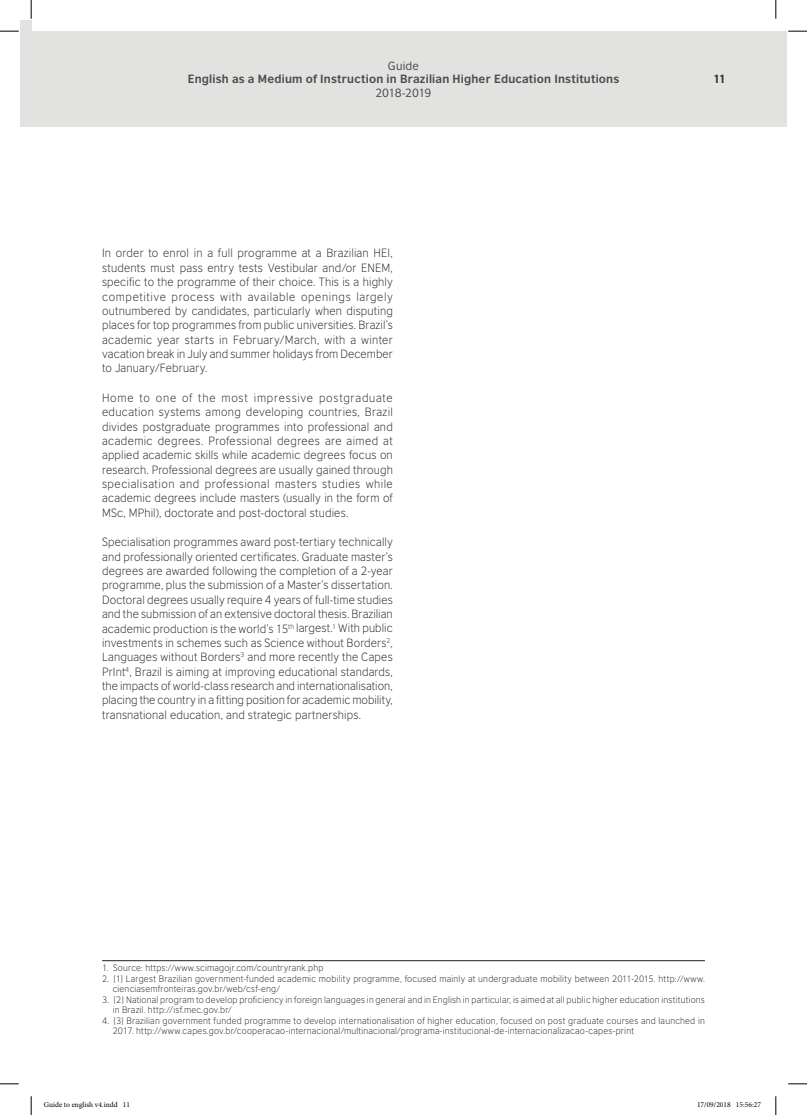
<style>
.page{position:relative;width:807px;height:1115px;background:#fff}
.page>*{position:absolute;margin:0;border:0;box-sizing:border-box;transform-origin:0 0}
.t1{font:300 11.25px/14.4px "British Council Sans";letter-spacing:.01em;color:#231f20;text-align:justify}
.t2{font:700 11.25px "British Council Sans";letter-spacing:.015em;color:#4b4c4d}
.t3{font:11.25px "British Council Sans";letter-spacing:-.045em;color:#4b4c4d}
.t4{font:11.25px "British Council Sans";letter-spacing:-.01em;color:#4b4c4d}
.t5{font:700 11.25px "British Council Sans";color:#312f30}
.t6{font:300 8.75px/10.5px "British Council Sans";letter-spacing:.02em;color:#231f20}
.t7{font:7.5px "Minion Pro";color:#000}
</style>
<div class="page">
<div style="left:21px;top:21px;width:10px;height:106px;background:#e2e3e0"></div>
<div style="left:31px;top:31px;width:755px;height:96px;background:#e2e3e0"></div>
<hr style="left:102px;top:960px;width:602px;height:1px;background:#231f20">
<svg style="left:0;top:30px;width:19px;height:2px"></svg>
<svg style="left:788px;top:30px;width:18px;height:2px"></svg>
<svg style="left:0;top:1083px;width:19px;height:1px"></svg>
<svg style="left:788px;top:1083px;width:18px;height:1px"></svg>
<svg style="left:30px;top:0;width:2px;height:19px"></svg>
<svg style="left:30px;top:1096px;width:2px;height:19px"></svg>
<svg style="left:775px;top:0;width:1px;height:19px"></svg>
<svg style="left:775px;top:1096px;width:1px;height:19px"></svg>
<p class="t4" style="left:388px;top:58px;width:32px">Guide</p>
<p class="t2" style="left:188px;top:72px;width:433px">English as a Medium of Instruction in Brazilian Higher Education Institutions</p>
<p class="t3" style="left:375px;top:86px;width:58px">2018-2019</p>
<p class="t1" style="left:102px;top:246px;width:292px">In order to enrol in a full programme at a Brazilian HEI, students must pass entry tests Vestibular and/or ENEM, specific to the programme of their choice. This is a highly competitive process with available openings largely outnumbered by candidates, particularly when disputing places for top programmes from public universities. Brazil’s academic year starts in February/March, with a winter vacation break in July and summer holidays from December to January/February.</p>
<p class="t1" style="left:102px;top:390px;width:292px">Home to one of the most impressive postgraduate education systems among developing countries, Brazil divides postgraduate programmes into professional and academic degrees. Professional degrees are aimed at applied academic skills while academic degrees focus on research. Professional degrees are usually gained through specialisation and professional masters studies while academic degrees include masters (usually in the form of MSc, MPhil), doctorate and post-doctoral studies.</p>
<p class="t1" style="left:102px;top:535px;width:292px">Specialisation programmes award post-tertiary technically and professionally oriented certificates. Graduate master’s degrees are awarded following the completion of a 2-year programme, plus the submission of a Master’s dissertation.<br>Doctoral degrees usually require 4 years of full-time studies and the submission of an extensive doctoral thesis. Brazilian academic production is the world’s 15<sup>th</sup> largest.<sup>1</sup> With public investments in schemes such as Science without Borders<sup>2</sup>, Languages without Borders<sup>3</sup> and more recently the Capes PrInt<sup>4</sup>, Brazil is aiming at improving educational standards, the impacts of world-class research and internationalisation, placing the country in a fitting position for academic mobility, transnational education, and strategic partnerships.</p>
<p class="t5" style="left:713px;top:72px;width:15px">11</p>
<p class="t6" style="left:102px;top:962px;width:223px">1. Source: https://www.scimagojr.com/countryrank.php</p>
<p class="t6" style="left:113px;top:973px;width:593px;text-indent:-11px">2. [1] Largest Brazilian government-funded academic mobility programme, focused mainly at undergraduate mobility between 2011-2015. http://www. cienciasemfronteiras.gov.br/web/csf-eng/</p>
<p class="t6" style="left:113px;top:994px;width:593px;text-indent:-11px">3. [2] National program to develop proficiency in foreign languages in general and in English in particular, is aimed at all public higher education institutions in Brazil. http://isf.mec.gov.br/</p>
<p class="t6" style="left:113px;top:1015px;width:593px;text-indent:-11px">4. [3] Brazilian government funded programme to develop internationalisation of higher education, focused on post graduate courses and launched in<br>2017. http://www.capes.gov.br/cooperacao-internacional/multinacional/programa-institucional-de-internacionalizacao-capes-print</p>
<p class="t7" style="left:44px;top:1100px;width:88px">Guide to english v4.indd 11</p>
<p class="t7" style="left:696px;top:1100px;width:65px">17/09/2018 15:56:27</p>
</div>
